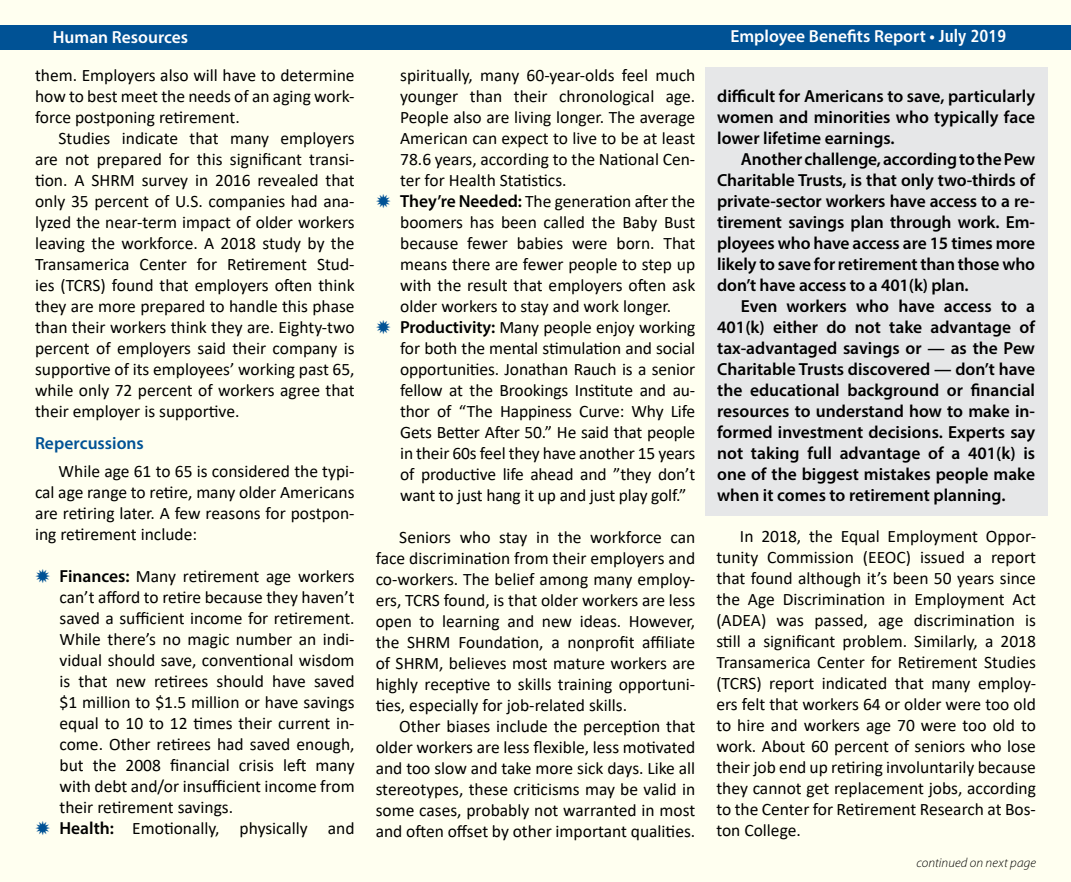
<style>
.page{position:relative;width:1071px;height:882px;background:#fff}
.page>*{position:absolute;margin:0;border:0;box-sizing:border-box;transform-origin:0 0}
.t1{font:17.5px/21px "Calibri";color:#000;text-align:justify}
.t2{font:600 17.5px/21px "Myriad Pro";color:#000;text-align:justify}
.t3{font:600 17.5px "Myriad Pro";color:#fff}
.t4{font:600 17.5px "Myriad Pro";color:#005295}
.t5{font:italic 300 13.12px "Myriad Pro";letter-spacing:.01em;color:#000}
.s1{font-family:"Humanist 777 BT Bold Condensed B";font-weight:400}
.s2{font-family:"Myriad Pro";font-weight:600}
</style>
<div class="page">
<div style="left:1px;top:1px;width:1070px;height:881px;background:#fffff0"></div>
<div style="left:0;top:25px;width:1071px;height:24px;background:#005295"></div>
<div style="left:705px;top:68px;width:342px;height:448px;background:#e6e7e8"></div>
<p class="t3" style="left:53px;top:26px;width:137px">Human Resources</p>
<p class="t3" style="left:730px;top:25px;width:278px">Employee Benefits Report • <span class="s1">July 2019</span></p>
<p class="t1" style="left:35px;top:64px;width:321px">them. Employers also will have to determine how to best meet the needs of an aging work&shy;force postponing retirement.</p>
<p class="t1" style="left:35px;top:127px;width:321px;text-indent:24px">Studies indicate that many employers are not prepared for this significant transi&shy;tion. A SHRM survey in 2016 revealed that only 35 percent of U.S. companies had ana&shy;lyzed the near-term impact of older workers leaving the workforce. A 2018 study by the Transamerica Center for Retirement Stud&shy;ies (TCRS) found that employers often think they are more prepared to handle this phase than their workers think they are. Eighty-two percent of employers said their company is supportive of its employees’ working past 65, while only 72 percent of workers agree that their employer is supportive.</p>
<p class="t4" style="left:35px;top:432px;width:110px">Repercussions</p>
<p class="t1" style="left:35px;top:461px;width:321px;text-indent:24px">While age 61 to 65 is considered the typi&shy;cal age range to retire, many older Americans are retiring later. A few reasons for postpon&shy;ing retirement include:</p>
<p class="t1" style="left:60px;top:566px;width:297px;text-align:left"><span class="s2">Finances:</span> Many retirement age workers can’t afford to retire because they haven’t saved a sufficient income for retirement.<br>While there’s no magic number an indi&shy;vidual should save, conventional wisdom is that new retirees should have saved $1 million to $1.5 million or have savings equal to 10 to 12 times their current in&shy;come. Other retirees had saved enough, but the 2008 financial crisis left many with debt and/or insufficient income from their retirement savings.<br><span class="s2">Health:</span> Emotionally, physically and</p>
<p class="t1" style="left:400px;top:64px;width:297px;text-align:left">spiritually, many 60-year-olds feel much younger than their chronological age.<br>People also are living longer. The average American can expect to live to be at least 78.6 years, according to the National Cen&shy;ter for Health Statistics.<br><span class="s2">They’re Needed:</span> The generation after the boomers has been called the Baby Bust because fewer babies were born. That means there are fewer people to step up with the result that employers often ask older workers to stay and work longer.<br><span class="s2">Productivity:</span> Many people enjoy working for both the mental stimulation and social opportunities. Jonathan Rauch is a senior fellow at the Brookings Institute and au&shy;thor of “The Happiness Curve: Why Life Gets Better After 50.” He said that people in their 60s feel they have another 15 years of productive life ahead and ”they don’t want to just hang it up and just play golf.”</p>
<p class="t1" style="left:376px;top:526px;width:321px;text-indent:24px">Seniors who stay in the workforce can face discrimination from their employers and co-workers. The belief among many employ&shy;ers, TCRS found, is that older workers are less open to learning and new ideas. However, the SHRM Foundation, a nonprofit affiliate of SHRM, believes most mature workers are highly receptive to skills training opportuni&shy;ties, especially for job-related skills.</p>
<p class="t1" style="left:376px;top:715px;width:321px;text-indent:24px">Other biases include the perception that older workers are less flexible, less motivated and too slow and take more sick days. Like all stereotypes, these criticisms may be valid in some cases, probably not warranted in most and often offset by other important qualities.</p>
<p class="t2" style="left:717px;top:85px;width:319px">difficult for Americans to save, particularly women and minorities who typically face lower lifetime earnings.</p>
<p class="t2" style="left:717px;top:148px;width:319px;text-indent:24px">Another challenge, according to the Pew Charitable Trusts, is that only two-thirds of private-sector workers have access to a re&shy;tirement savings plan through work. Em&shy;ployees who have access are 15 times more likely to save for retirement than those who don’t have access to a 401(k) plan.</p>
<p class="t2" style="left:717px;top:295px;width:319px;text-indent:24px">Even workers who have access to a 401(k) either do not take advantage of tax-advantaged savings or — as the Pew Charitable Trusts discovered — don’t have the educational background or financial resources to understand how to make in&shy;formed investment decisions. Experts say not taking full advantage of a 401(k) is one of the biggest mistakes people make when it comes to retirement planning.</p>
<p class="t1" style="left:716px;top:526px;width:321px;text-indent:24px">In 2018, the Equal Employment Oppor&shy;tunity Commission (EEOC) issued a report that found although it’s been 50 years since the Age Discrimination in Employment Act (ADEA) was passed, age discrimination is still a significant problem. Similarly, a 2018<br>Transamerica Center for Retirement Studies (TCRS) report indicated that many employ&shy;ers felt that workers 64 or older were too old to hire and workers age 70 were too old to work. About 60 percent of seniors who lose their job end up retiring involuntarily because they cannot get replacement jobs, according to the Center for Retirement Research at Bos&shy;ton College.</p>
<p class="t5" style="left:916px;top:856px;width:121px">continued on next page</p>
</div>
